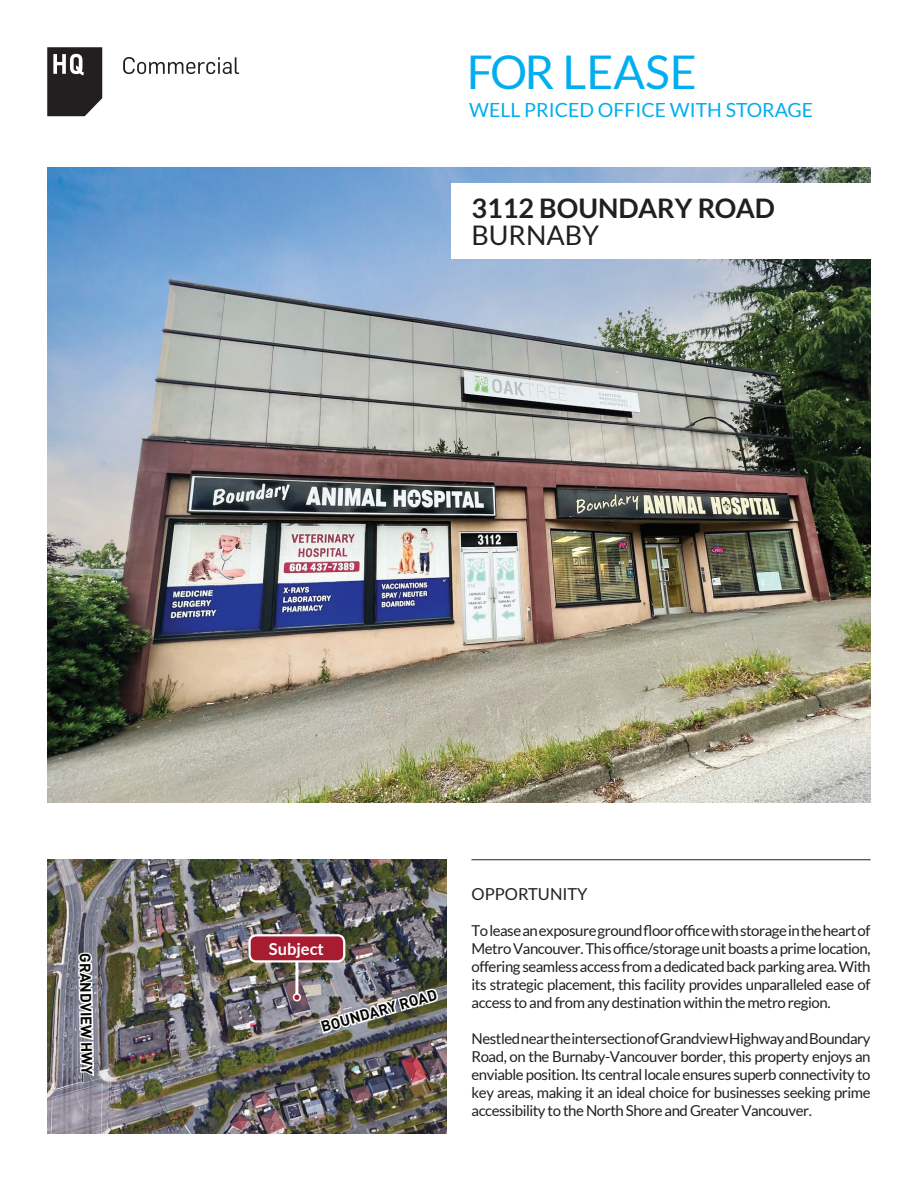
<style>
.page{position:relative;width:918px;height:1188px;background:#fff}
.page>*{position:absolute;margin:0;border:0;box-sizing:border-box;transform-origin:0 0}
.t1{font:46.5px "Lato";color:#00aeef}
.t2{font:700 27px "Lato";color:#231f20}
.t3{font:27px "Lato";color:#231f20}
.t4{font:19.5px "Lato";color:#00aeef}
.t5{font:16.5px "Lato";color:#231f20}
.t6{font:700 16.5px "Lato";color:#fff}
.t7{font:15px/18px "Lato";letter-spacing:-.03em;color:#231f20;text-align:justify}
.t8{font:700 15px "DIN Pro";color:#050604}
</style>
<div class="page">
<img style="left:47px;top:167px;width:824px;height:635px">
<div style="left:451px;top:183px;width:420px;height:75px;background:#fff"></div>
<svg style="left:47px;top:47px;width:55px;height:69px;background:#413d3e"></svg>
<svg style="left:123px;top:57px;width:116px;height:17px"></svg>
<hr style="left:471px;top:859px;width:400px;height:1px;background:#231f20">
<img style="left:47px;top:860px;width:400px;height:274px">
<img style="left:318px;top:986px;width:123px;height:50px">
<svg style="left:73px;top:950px;width:25px;height:128px"></svg>
<hr style="left:295px;top:945px;width:3px;height:56px;background:#fff">
<div style="left:294px;top:994px;width:6px;height:7px;background:#a81c32;border-radius:50%"></div>
<div style="left:293px;top:993px;width:8px;height:8px;border:2px solid #fff;border-radius:50%"></div>
<div style="left:250px;top:935px;width:94px;height:26px;background:#a81c32;border-radius:7px"></div>
<div style="left:248px;top:934px;width:97px;height:29px;border:2px solid #fff;border-radius:7px"></div>
<h1 class="t1" style="left:467px;top:47px;width:232px">FOR LEASE</h1>
<h3 class="t4" style="left:469px;top:99px;width:270px">WELL PRICED OFFICE WITH stora</h3>
<h3 class="t4" style="left:788px;top:99px;width:24px">ge</h3>
<h2 class="t2" style="left:471px;top:193px;width:305px">3112 BOUNDARY ROAD</h2>
<h2 class="t3" style="left:471px;top:220px;width:129px">Burnaby</h2>
<p class="t8" style="left:98px;top:953px;width:122px;rotate:89deg">GRANDVIEW HWY</p>
<p class="t6" style="left:269px;top:940px;width:57px">Subject</p>
<p class="t8" style="left:318px;top:1015px;width:121px;rotate:-16deg">BOUNDARY ROAD</p>
<p class="t5" style="left:472px;top:885px;width:25px">Opport</p>
<p class="t5" style="left:538px;top:885px;width:51px">unity</p>
<p class="t7" style="left:472px;top:921px;width:401px">To lease an exposure ground floor office with storage in the heart of Metro Vancouver. This office/storage unit boasts a prime location, offering seamless access from a dedicated back parking area. With its strategic placement, this facility provides unparalleled ease of access to and from any destination within the metro region.</p>
<p class="t7" style="left:472px;top:1029px;width:401px">Nestled near the intersection of Grandview Highway and Boundary Road, on the Burnaby-Vancouver border, this property enjoys an enviable position. Its central locale ensures superb connectivity to key areas, making it an ideal choice for businesses seeking prime accessibility to the North Shore and Greater Vancouver.</p>
</div>
